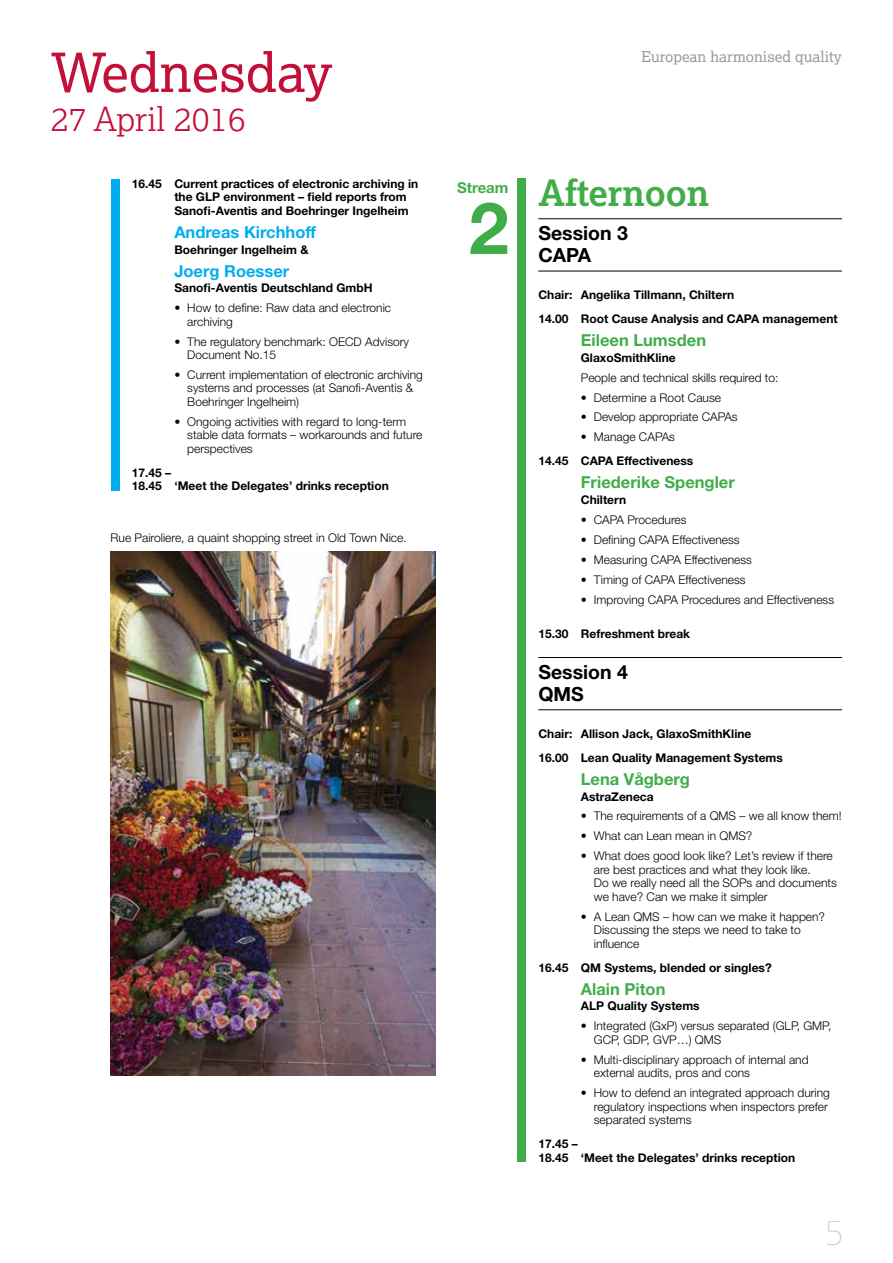
<style>
.page{position:relative;width:893px;height:1263px;background:#fff}
.page>*{position:absolute;margin:0;border:0;box-sizing:border-box;transform-origin:0 0}
.t1{font:700 72px "Helvetica Neue";color:#41ad49}
.t2{font:54px "Lexia";color:#c41039}
.t3{font:700 36px "Lexia";color:#41ad49}
.t4{font:300 33px "Lexia";color:#c41039}
.t5{font:31.95px "Apex Sans Light T";color:#c7c8c9}
.t6{font:700 19.5px/21.8px "Helvetica Neue";color:#000}
.t7{font:700 16.5px "Helvetica Neue";color:#41ad49}
.t8{font:700 16.5px "Helvetica Neue";color:#00aeef}
.t9{font:15px "Lexia";color:#999b9c}
.t10{font:700 15px "Helvetica Neue";color:#41ad49}
.t11{font:300 12px/13.5px "Helvetica Neue";color:#000}
.t12{font:700 12px/13.5px "Helvetica Neue";color:#000}
</style>
<div class="page">
<div style="left:111px;top:179px;width:8px;height:311px;background:#00aeef"></div>
<div style="left:517px;top:179px;width:9px;height:983px;background:#41ad49"></div>
<hr style="left:538px;top:218px;width:304px;height:1px;background:#000">
<hr style="left:538px;top:271px;width:304px;height:1px;background:#000">
<hr style="left:538px;top:657px;width:304px;height:1px;background:#000">
<hr style="left:538px;top:709px;width:304px;height:1px;background:#000">
<img style="left:111px;top:552px;width:325px;height:523px">
<h2 class="t2" style="left:51px;top:38px;width:283px">Wednesday</h2>
<h3 class="t4" style="left:51px;top:98px;width:196px">27 April 2016</h3>
<p class="t12" style="left:174px;top:177px;width:245px;text-indent:-43px">16.45 Current practices of electronic archiving in the GLP environment – field reports from<br>Sanofi-Aventis and Boehringer Ingelheim</p>
<h3 class="t8" style="left:174px;top:222px;width:143px">Andreas Kirchhoff</h3>
<p class="t12" style="left:174px;top:242px;width:136px">Boehringer Ingelheim &amp;</p>
<h3 class="t8" style="left:174px;top:261px;width:116px">Joerg Roesser</h3>
<p class="t12" style="left:174px;top:281px;width:200px">Sanofi-Aventis Deutschland GmbH</p>
<p class="t11" style="left:187px;top:301px;width:205px;text-indent:-13px">• How to define: Raw data and electronic archiving</p>
<p class="t11" style="left:187px;top:334px;width:223px;text-indent:-13px">• The regulatory benchmark: OECD Advisory<br>Document No.15</p>
<p class="t11" style="left:187px;top:368px;width:237px;text-indent:-13px">• Current implementation of electronic archiving systems and processes (at Sanofi-Aventis &amp;<br>Boehringer Ingelheim)</p>
<p class="t11" style="left:187px;top:414px;width:237px;text-indent:-13px">• Ongoing activities with regard to long-term stable data formats – workarounds and future perspectives</p>
<p class="t12" style="left:132px;top:466px;width:258px">17.45 –<br>18.45 ‘Meet the Delegates’ drinks reception</p>
<p class="t11" style="left:111px;top:531px;width:298px">Rue Pairoliere, a quaint shopping street in Old Town Nice.</p>
<p class="t9" style="left:641px;top:47px;width:202px">European harmonised quality</p>
<p class="t10" style="left:457px;top:178px;width:53px">Stream</p>
<h1 class="t1" style="left:469px;top:184px;width:42px">2</h1>
<h3 class="t3" style="left:538px;top:170px;width:172px">Afternoon</h3>
<h3 class="t6" style="left:538px;top:222px;width:91px">Session 3<br>CAPA</h3>
<p class="t12" style="left:538px;top:282px;width:301px;line-height:24.2px">Chair: Angelika Tillmann, Chiltern<br>14.00 Root Cause Analysis and CAPA management</p>
<h3 class="t7" style="left:581px;top:330px;width:127px">Eileen Lumsden</h3>
<p class="t12" style="left:581px;top:350px;width:96px">GlaxoSmithKline</p>
<p class="t11" style="left:581px;top:370px;width:199px">People and technical skills required to:</p>
<p class="t11" style="left:581px;top:390px;width:142px">• Determine a Root Cause</p>
<p class="t11" style="left:581px;top:410px;width:158px">• Develop appropriate CAPAs</p>
<p class="t11" style="left:581px;top:430px;width:96px">• Manage CAPAs</p>
<p class="t12" style="left:538px;top:454px;width:156px">14.45 CAPA Effectiveness</p>
<h3 class="t7" style="left:581px;top:472px;width:155px">Friederike Spengler</h3>
<p class="t12" style="left:581px;top:493px;width:47px">Chiltern</p>
<p class="t11" style="left:581px;top:513px;width:107px">• CAPA Procedures</p>
<p class="t11" style="left:581px;top:533px;width:160px">• Defining CAPA Effectiveness</p>
<p class="t11" style="left:581px;top:552px;width:173px">• Measuring CAPA Effectiveness</p>
<p class="t11" style="left:581px;top:572px;width:166px">• Timing of CAPA Effectiveness</p>
<p class="t11" style="left:581px;top:592px;width:255px">• Improving CAPA Procedures and Effectiveness</p>
<p class="t12" style="left:538px;top:627px;width:153px">15.30 Refreshment break</p>
<h3 class="t6" style="left:538px;top:661px;width:91px">Session 4<br>QMS</h3>
<p class="t12" style="left:538px;top:721px;width:246px;line-height:24.2px">Chair: Allison Jack, GlaxoSmithKline<br>16.00 Lean Quality Management Systems</p>
<h3 class="t7" style="left:581px;top:769px;width:111px">Lena Vågberg</h3>
<p class="t12" style="left:581px;top:789px;width:74px">AstraZeneca</p>
<p class="t11" style="left:581px;top:809px;width:262px">• The requirements of a QMS – we all know them!</p>
<p class="t11" style="left:581px;top:829px;width:173px">• What can Lean mean in QMS?</p>
<p class="t11" style="left:594px;top:849px;width:244px;text-indent:-13px">• What does good look like? Let’s review if there are best practices and what they look like.<br>Do we really need all the SOPs and documents we have? Can we make it simpler</p>
<p class="t11" style="left:594px;top:909px;width:233px;text-indent:-13px">• A Lean QMS – how can we make it happen?<br>Discussing the steps we need to take to influence</p>
<p class="t12" style="left:538px;top:960px;width:235px">16.45 QM Systems, blended or singles?</p>
<h3 class="t7" style="left:581px;top:979px;width:86px">Alain Piton</h3>
<p class="t12" style="left:581px;top:999px;width:120px">ALP Quality Systems</p>
<p class="t11" style="left:594px;top:1019px;width:239px;text-indent:-13px">• Integrated (GxP) versus separated (GLP, GMP,<br>GCP, GDP, GVP…) QMS</p>
<p class="t11" style="left:594px;top:1052px;width:216px;text-indent:-13px">• Multi-disciplinary approach of internal and external audits, pros and cons</p>
<p class="t11" style="left:594px;top:1086px;width:238px;text-indent:-13px">• How to defend an integrated approach during regulatory inspections when inspectors prefer separated systems</p>
<p class="t12" style="left:538px;top:1137px;width:258px">17.45 –<br>18.45 ‘Meet the Delegates’ drinks reception</p>
<h3 class="t5" style="left:825px;top:1212px;width:18px">5</h3>
</div>
